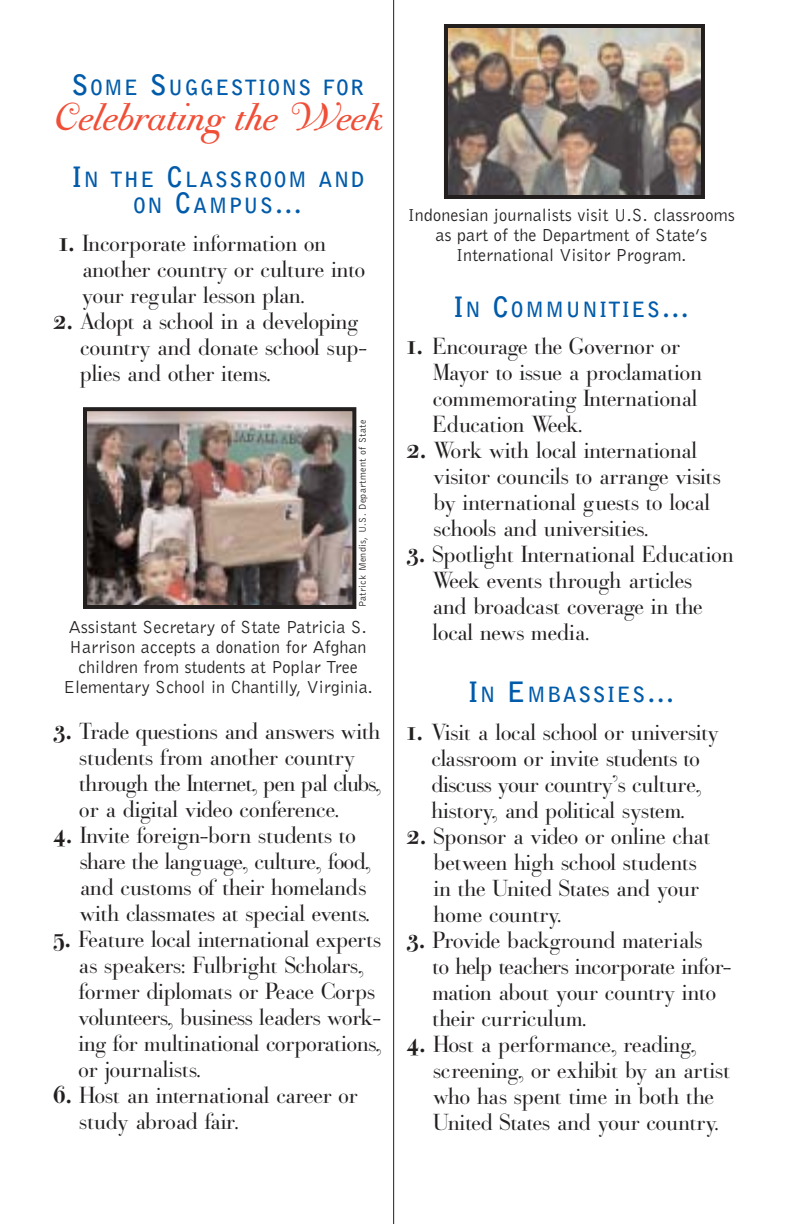
<style>
.page{position:relative;width:792px;height:1224px;background:#fff}
.page>*{position:absolute;margin:0;border:0;box-sizing:border-box;transform-origin:0 0}
.t1{font:36px "Bodoni Classic Chancery";letter-spacing:-.015em;color:#f04e37}
.t2{font:23px/26px "Bodoni Classic";color:#231f1f}
.t3{font:700 21px/26px "Bell Gothic BT";letter-spacing:.075em;color:#005baa;text-align:center}
.t4{font:18px/20px "Bell Gothic BT";color:#231f1f;text-align:center}
.t5{font:10px "Bell Gothic BT";letter-spacing:.03em;color:#231f1f}
.s1{font-size:28px}
.s2{font-weight:700}
</style>
<div class="page">
<img style="left:449px;top:29px;width:251px;height:165px">
<div style="left:444px;top:24px;width:261px;height:175px;border:4px solid #231f1f"></div>
<hr style="left:393px;top:0;width:1px;height:1224px;background:#231f1f">
<img style="left:88px;top:412px;width:263px;height:192px">
<div style="left:83px;top:407px;width:273px;height:202px;border:4px solid #231f1f"></div>
<p class="t3" style="left:72px;top:77px;width:294px"><span class="s1">S</span>OME <span class="s1">S</span>UGGESTIONS FOR</p>
<h1 class="t1" style="left:54px;top:96px;width:330px">Celebrating the Week</h1>
<p class="t3" style="left:72px;top:168px;width:294px"><span class="s1">I</span>N THE <span class="s1">C</span>LASSROOM AND<br>ON <span class="s1">C</span>AMPUS<span class="s1">…</span></p>
<p class="t2" style="left:82px;top:230px;width:285px;text-indent:-24px"><span class="s2">1.</span> Incorporate information on another country or culture into your regular lesson plan.</p>
<p class="t2" style="left:80px;top:308px;width:288px;text-indent:-27px"><span class="s2">2.</span> Adopt a school in a developing country and donate school sup&shy;plies and other items.</p>
<p class="t5" style="left:357px;top:607px;width:188px;rotate:-90deg">Patrick Mendis, U.S. Department of State</p>
<p class="t4" style="left:63px;top:616px;width:311px">Assistant Secretary of State Patricia S.<br>Harrison accepts a donation for Afghan children from students at Poplar Tree Elementary School in Chantilly, Virginia.</p>
<p class="t2" style="left:79px;top:718px;width:304px;text-indent:-26px"><span class="s2">3.</span> Trade questions and answers with students from another country through the Internet, pen pal clubs, or a digital video conference.</p>
<p class="t2" style="left:80px;top:822px;width:293px;text-indent:-27px"><span class="s2">4.</span> Invite foreign-born students to share the language, culture, food, and customs of their homelands with classmates at special events.</p>
<p class="t2" style="left:79px;top:926px;width:305px;text-indent:-25px"><span class="s2">5.</span> Feature local international experts as speakers: Fulbright Scholars, former diplomats or Peace Corps volunteers, business leaders work&shy;ing for multinational corporations, or journalists.</p>
<p class="t2" style="left:79px;top:1082px;width:280px;text-indent:-26px"><span class="s2">6.</span> Host an international career or study abroad fair.</p>
<p class="t4" style="left:408px;top:205px;width:329px">Indonesian journalists visit U.S. classrooms as part of the Department of State’s<br>International Visitor Program.</p>
<p class="t3" style="left:453px;top:299px;width:238px"><span class="s1">I</span>N <span class="s1">C</span>OMMUNITIES<span class="s1">…</span></p>
<p class="t2" style="left:433px;top:333px;width:271px;text-indent:-26px"><span class="s2">1.</span> Encourage the Governor or<br>Mayor to issue a proclamation commemorating International<br>Education Week.</p>
<p class="t2" style="left:434px;top:437px;width:288px;text-indent:-27px"><span class="s2">2.</span> Work with local international visitor councils to arrange visits by international guests to local schools and universities.</p>
<p class="t2" style="left:433px;top:541px;width:302px;text-indent:-26px"><span class="s2">3.</span> Spotlight International Education<br>Week events through articles<br>and broadcast coverage in the local news media.</p>
<p class="t3" style="left:468px;top:684px;width:209px"><span class="s1">I</span>N <span class="s1">E</span>MBASSIES<span class="s1">…</span></p>
<p class="t2" style="left:407px;top:719px;width:314px;text-align:center"><span class="s2">1.</span> Visit a local school or university classroom or invite students to discuss your country’s culture, history, and political system.</p>
<p class="t2" style="left:434px;top:823px;width:278px;text-indent:-27px"><span class="s2">2.</span> Sponsor a video or online chat between high school students in the United States and your home country.</p>
<p class="t2" style="left:433px;top:927px;width:300px;text-indent:-26px"><span class="s2">3.</span> Provide background materials<br>to help teachers incorporate infor&shy;mation about your country into their curriculum.</p>
<p class="t2" style="left:433px;top:1031px;width:299px;text-indent:-27px"><span class="s2">4.</span> Host a performance, reading, screening, or exhibit by an artist who has spent time in both the<br>United States and your country.</p>
</div>
